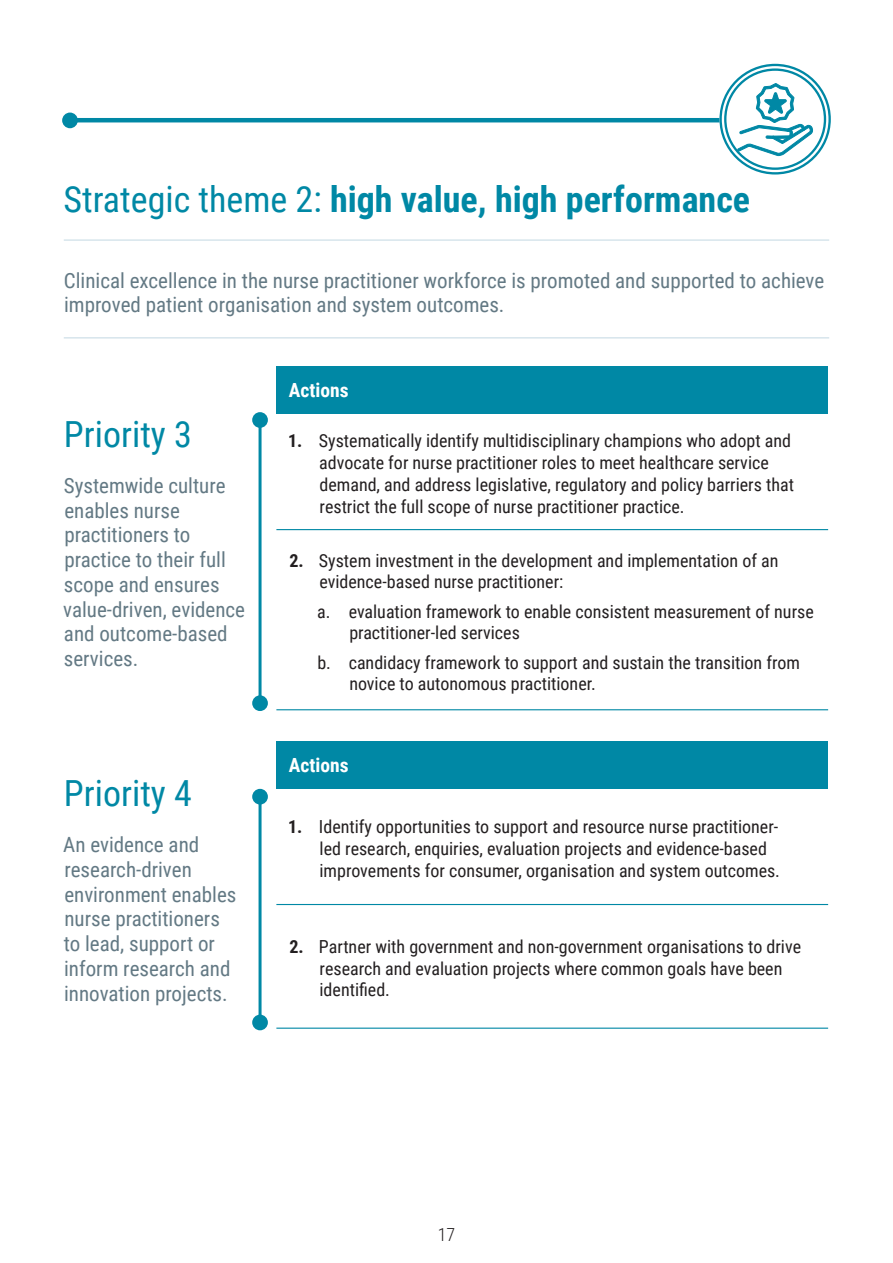
<style>
.page{position:relative;width:893px;height:1263px;background:#fff}
.page>*{position:absolute;margin:0;border:0;box-sizing:border-box;transform-origin:0 0}
.H2_Headers{font:700 36px "Roboto Condensed";color:#0088a5}
.H2_Headers-2{font:36px "Roboto Condensed";color:#0088a5}
.Intro_Paragraph{font:21px/24.8px "Roboto Condensed";color:#637984}
.H4_Sub_Heads{font:700 19.5px "Roboto Condensed";color:#fff}
.Table_numbered_list{font:18px/21.8px "Roboto Condensed";color:#231f20}
.Numbered_List{font:18px/21.8px "Roboto Condensed";color:#231f20}
.t1{font:300 18px "Roboto Condensed";color:#231f20}
.s1{font-weight:400}
.s2{font-weight:700}
</style>
<div class="page">
<hr style="left:64px;top:239px;width:765px;height:2px;background:#c9dce5">
<hr style="left:64px;top:337px;width:765px;height:1px;background:#c9dce5">
<div style="left:276px;top:366px;width:552px;height:47px;background:#0088a5"></div>
<hr style="left:276px;top:529px;width:552px;height:1px;background:#0088a5">
<hr style="left:276px;top:709px;width:552px;height:1px;background:#0088a5">
<div style="left:276px;top:741px;width:552px;height:47px;background:#0088a5"></div>
<hr style="left:276px;top:904px;width:552px;height:1px;background:#0088a5">
<hr style="left:276px;top:1027px;width:552px;height:2px;background:#0088a5">
<div style="left:62px;top:113px;width:16px;height:15px;background:#0088a5;border-radius:50%"></div>
<hr style="left:72px;top:118px;width:666px;height:4px;background:#0088a5">
<svg style="left:723px;top:67px;width:104px;height:104px"></svg>
<div style="left:719px;top:64px;width:112px;height:111px;border:7px solid #fff;border-radius:50%"></div>
<div style="left:719px;top:64px;width:112px;height:111px;border:2px solid #0088a5;border-radius:50%"></div>
<div style="left:724px;top:68px;width:102px;height:102px;border:2px solid #0088a5;border-radius:50%"></div>
<svg style="left:737px;top:83px;width:76px;height:73px"></svg>
<hr style="left:259px;top:415px;width:3px;height:291px;background:#0088a5">
<div style="left:252px;top:412px;width:16px;height:16px;background:#0088a5;border-radius:50%"></div>
<div style="left:252px;top:695px;width:16px;height:16px;background:#0088a5;border-radius:50%"></div>
<hr style="left:259px;top:792px;width:3px;height:233px;background:#0088a5">
<div style="left:252px;top:789px;width:16px;height:15px;background:#0088a5;border-radius:50%"></div>
<div style="left:252px;top:1015px;width:16px;height:15px;background:#0088a5;border-radius:50%"></div>
<h2 class="H2_Headers" style="left:63px;top:174px;width:688px"><span class="s1">Strategic theme 2:</span> high value, high performance</h2>
<p class="Intro_Paragraph" style="left:64px;top:267px;width:762px">Clinical excellence in the nurse practitioner workforce is promoted and supported to achieve improved patient organisation and system outcomes.</p>
<h2 class="H2_Headers-2" style="left:64px;top:409px;width:130px">Priority 3</h2>
<p class="Intro_Paragraph" style="left:63px;top:472px;width:183px">Systemwide culture enables nurse practitioners to practice to their full scope and ensures value-driven, evidence and outcome-based services.</p>
<h2 class="H2_Headers-2" style="left:64px;top:768px;width:130px">Priority 4</h2>
<p class="Intro_Paragraph" style="left:63px;top:831px;width:175px">An evidence and research-driven environment enables nurse practitioners to lead, support or inform research and innovation projects.</p>
<h4 class="H4_Sub_Heads" style="left:289px;top:376px;width:61px">Actions</h4>
<p class="Table_numbered_list" style="left:319px;top:429px;width:476px;text-indent:-31px"><span class="s2">1.</span> Systematically identify multidisciplinary champions who adopt and advocate for nurse practitioner roles to meet healthcare service demand, and address legislative, regulatory and policy barriers that restrict the full scope of nurse practitioner practice.</p>
<p class="Table_numbered_list" style="left:319px;top:549px;width:461px;text-indent:-30px"><span class="s2">2.</span> System investment in the development and implementation of an evidence-based nurse practitioner:</p>
<p class="Numbered_List" style="left:349px;top:600px;width:466px;text-indent:-32px">a. evaluation framework to enable consistent measurement of nurse practitioner-led services</p>
<p class="Numbered_List" style="left:349px;top:651px;width:452px;text-indent:-32px">b. candidacy framework to support and sustain the transition from novice to autonomous practitioner.</p>
<h4 class="H4_Sub_Heads" style="left:289px;top:751px;width:61px">Actions</h4>
<p class="Table_numbered_list" style="left:320px;top:815px;width:462px;text-indent:-31px"><span class="s2">1.</span> Identify opportunities to support and resource nurse practitioner&shy;led research, enquiries, evaluation projects and evidence-based improvements for consumer, organisation and system outcomes.</p>
<p class="Table_numbered_list" style="left:320px;top:935px;width:483px;text-indent:-30px"><span class="s2">2.</span> Partner with government and non-government organisations to drive research and evaluation projects where common goals have been identified.</p>
<p class="t1" style="left:438px;top:1221px;width:19px">17</p>
</div>
